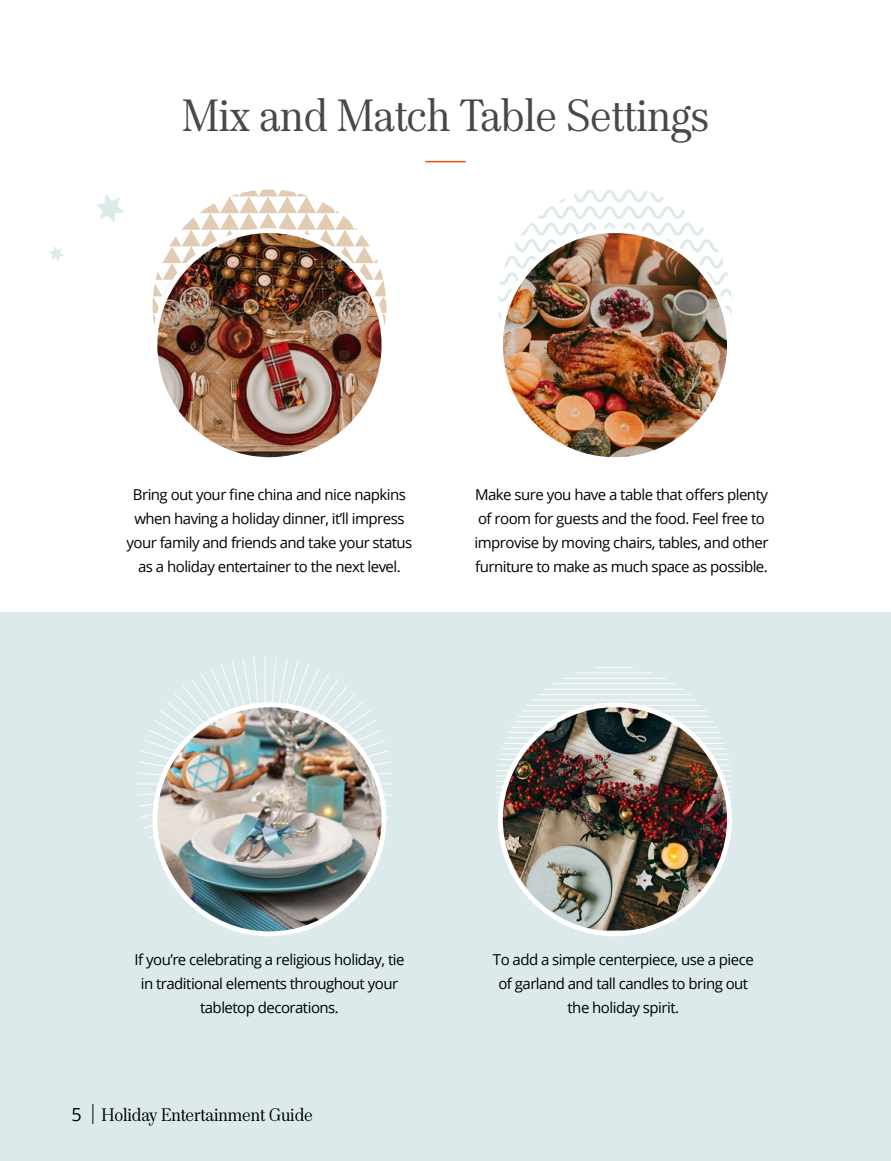
<style>
.page{position:relative;width:891px;height:1161px;background:#fff}
.page>*{position:absolute;margin:0;border:0;box-sizing:border-box;transform-origin:0 0}
.t1{font:300 45px "Keiss Text";letter-spacing:-.01em;color:#484848}
.t2{font:300 18px "Keiss Text";letter-spacing:-.005em;color:#000}
.t3{font:15px/24px "Open Sans";letter-spacing:-.035em;color:#000;text-align:center}
.s1{font-family:"Open Sans";font-weight:400}
</style>
<div class="page">
<div style="left:0;top:613px;width:891px;height:548px;background:#ddeaec"></div>
<svg style="left:496px;top:667px;width:236px;height:172px"></svg>
<svg style="left:498px;top:190px;width:234px;height:128px"></svg>
<svg style="left:137px;top:657px;width:256px;height:191px"></svg>
<hr style="left:425px;top:161px;width:41px;height:1px;background:#f44e0f">
<svg style="left:49px;top:246px;width:15px;height:15px"></svg>
<svg style="left:96px;top:194px;width:28px;height:28px"></svg>
<svg style="left:153px;top:190px;width:233px;height:136px"></svg>
<img style="left:155px;top:231px;width:229px;height:229px;border-radius:115px">
<div style="left:152px;top:228px;width:234px;height:234px;border:5px solid #fff;border-radius:50%"></div>
<img style="left:500px;top:231px;width:229px;height:225px">
<div style="left:498px;top:228px;width:234px;height:234px;border:5px solid #fff;border-radius:50%"></div>
<img style="left:500px;top:705px;width:229px;height:226px">
<div style="left:498px;top:702px;width:234px;height:234px;border:5px solid #fff;border-radius:50%"></div>
<img style="left:155px;top:706px;width:229px;height:226px">
<div style="left:152px;top:702px;width:234px;height:234px;border:5px solid #fff;border-radius:50%"></div>
<svg style="left:93px;top:1104px;width:1px;height:20px"></svg>
<h1 class="t1" style="left:182px;top:86px;width:529px">Mix and Match Table Settings</h1>
<p class="t3" style="left:126px;top:482px;width:287px">Bring out your fine china and nice napkins when having a holiday dinner, it’ll impress your family and friends and take your status as a holiday entertainer to the next level.</p>
<p class="t3" style="left:475px;top:482px;width:295px;text-align:left">Make sure you have a table that offers plenty of room for guests and the food. Feel free to improvise by moving chairs, tables, and other furniture to make as much space as possible.</p>
<p class="t3" style="left:135px;top:947px;width:271px">If you’re celebrating a religious holiday, tie in traditional elements throughout your tabletop decorations.</p>
<p class="t3" style="left:493px;top:947px;width:262px">To add a simple centerpiece, use a piece of garland and tall candles to bring out the holiday spirit.</p>
<p class="t2" style="left:72px;top:1103px;width:243px"><span class="s1">5</span> Holiday Entertainment Guide</p>
</div>
